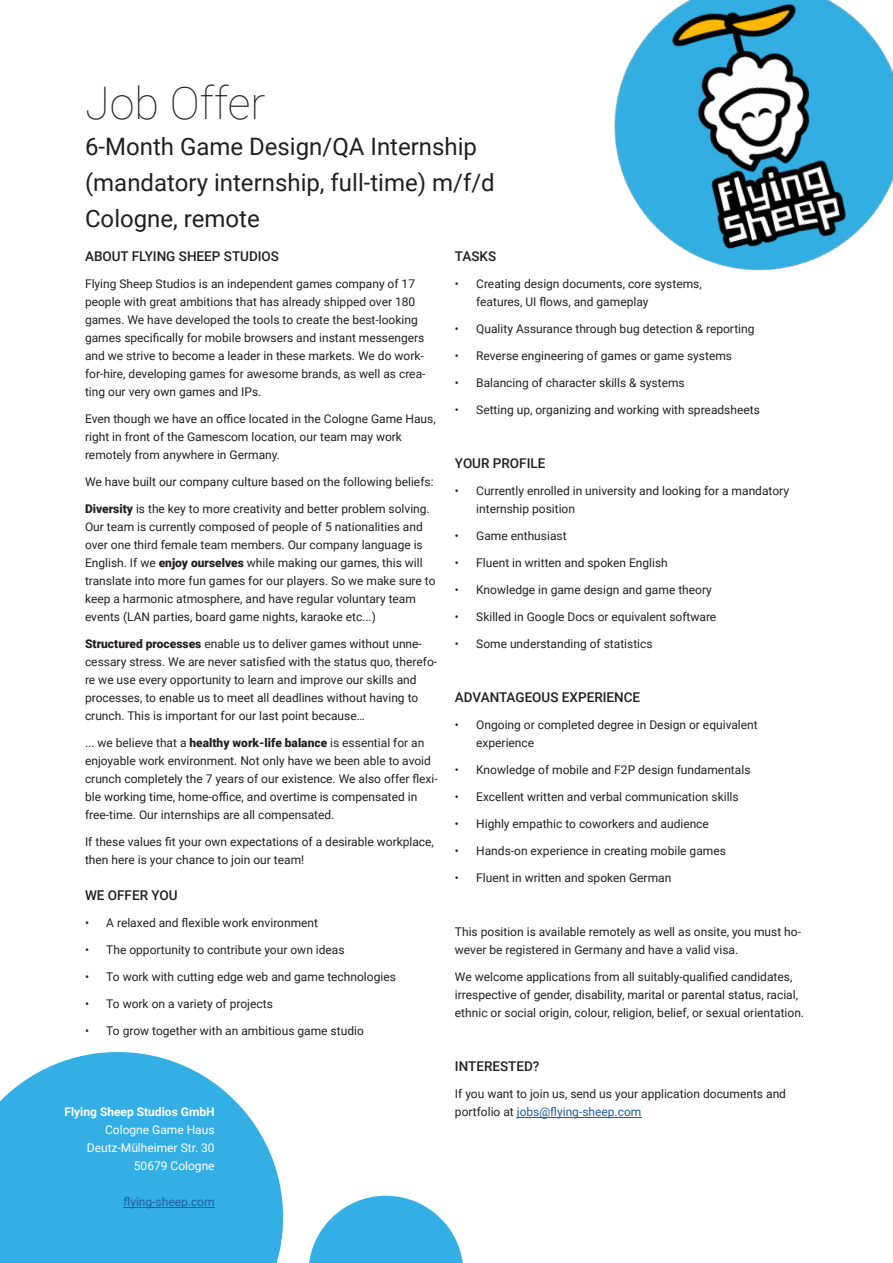
<style>
.page{position:relative;width:893px;height:1263px;background:#fff}
.page>*{position:absolute;margin:0;border:0;box-sizing:border-box;transform-origin:0 0}
.t1{font:100 45px "Roboto";color:#231f20}
.t2{font:24px/36px "Roboto";color:#231f20}
.t3{font:500 13.5px "Roboto";color:#231f20}
.t4{font:12px/18px "Roboto";color:#231f20}
.t5{font:12px/18px "Roboto";color:#fff;text-align:right}
.t6{font:700 12px "Roboto";color:#fff}
.t7{font:12px "Roboto";color:#205e9e}
.s1{font-weight:900}
.s2{color:#205e9e}
</style>
<div class="page">
<img style="left:614px;top:0;width:279px;height:271px">
<svg style="left:0;top:1052px;width:283px;height:211px;background:#4db9e8"></svg>
<svg style="left:309px;top:1196px;width:154px;height:67px"></svg>
<hr style="left:124px;top:1207px;width:91px;height:1px;background:#205e9e">
<hr style="left:517px;top:1117px;width:124px;height:1px;background:#205e9e">
<h1 class="t1" style="left:85px;top:85px;width:182px">Job Offer</h1>
<h2 class="t2" style="left:85px;top:131px;width:411px">6-Month Game Design/QA Internship (mandatory internship, full-time) m/f/d<br>Cologne, remote</h2>
<p class="t3" style="left:455px;top:251px;width:43px">TASKS</p>
<p class="t4" style="left:476px;top:276px;width:227px;text-indent:-21px">• Creating design documents, core systems, features, UI flows, and gameplay</p>
<p class="t4" style="left:455px;top:321px;width:301px">• Quality Assurance through bug detection &amp; reporting</p>
<p class="t4" style="left:455px;top:348px;width:279px">• Reverse engineering of games or game systems</p>
<p class="t4" style="left:455px;top:375px;width:231px">• Balancing of character skills &amp; systems</p>
<p class="t4" style="left:455px;top:402px;width:306px">• Setting up, organizing and working with spreadsheets</p>
<p class="t3" style="left:85px;top:251px;width:196px">ABOUT FLYING SHEEP STUDIOS</p>
<p class="t4" style="left:85px;top:276px;width:342px">Flying Sheep Studios is an independent games company of 17 people with great ambitions that has already shipped over 180 games. We have developed the tools to create the best-looking games specifically for mobile browsers and instant messengers and we strive to become a leader in these markets. We do work&shy;for-hire, developing games for awesome brands, as well as crea‐ ting our very own games and IPs.</p>
<p class="t4" style="left:85px;top:411px;width:352px">Even though we have an office located in the Cologne Game Haus, right in front of the Gamescom location, our team may work remotely from anywhere in Germany.</p>
<p class="t4" style="left:85px;top:474px;width:350px">We have built our company culture based on the following beliefs:</p>
<p class="t4" style="left:85px;top:501px;width:352px"><span class="s1">Diversity</span> is the key to more creativity and better problem solving.<br>Our team is currently composed of people of 5 nationalities and over one third female team members. Our company language is English. If we <span class="s1">enjoy ourselves</span> while making our games, this will translate into more fun games for our players. So we make sure to keep a harmonic atmosphere, and have regular voluntary team events (LAN parties, board game nights, karaoke etc...)</p>
<p class="t4" style="left:85px;top:636px;width:354px"><span class="s1">Structured processes</span> enable us to deliver games without unne‐ cessary stress. We are never satisfied with the status quo, therefo‐ re we use every opportunity to learn and improve our skills and processes, to enable us to meet all deadlines without having to crunch. This is important for our last point because…</p>
<p class="t4" style="left:85px;top:735px;width:354px">... we believe that a <span class="s1">healthy work-life balance</span> is essential for an enjoyable work environment. Not only have we been able to avoid crunch completely the 7 years of our existence. We also offer flexi‐ ble working time, home-office, and overtime is compensated in free-time. Our internships are all compensated.</p>
<p class="t4" style="left:85px;top:834px;width:350px">If these values fit your own expectations of a desirable workplace, then here is your chance to join our team!</p>
<p class="t3" style="left:455px;top:458px;width:92px">YOUR PROFILE</p>
<p class="t4" style="left:476px;top:483px;width:314px;text-indent:-21px">• Currently enrolled in university and looking for a mandatory internship position</p>
<p class="t4" style="left:455px;top:528px;width:113px">• Game enthusiast</p>
<p class="t4" style="left:455px;top:555px;width:214px">• Fluent in written and spoken English</p>
<p class="t4" style="left:455px;top:582px;width:258px">• Knowledge in game design and game theory</p>
<p class="t4" style="left:455px;top:609px;width:263px">• Skilled in Google Docs or equivalent software</p>
<p class="t4" style="left:455px;top:636px;width:199px">• Some understanding of statistics</p>
<p class="t3" style="left:455px;top:692px;width:187px">ADVANTAGEOUS EXPERIENCE</p>
<p class="t4" style="left:476px;top:717px;width:283px;text-indent:-21px">• Ongoing or completed degree in Design or equivalent experience</p>
<p class="t4" style="left:455px;top:762px;width:297px">• Knowledge of mobile and F2P design fundamentals</p>
<p class="t4" style="left:455px;top:789px;width:285px">• Excellent written and verbal communication skills</p>
<p class="t4" style="left:455px;top:816px;width:255px">• Highly empathic to coworkers and audience</p>
<p class="t4" style="left:455px;top:843px;width:272px">• Hands-on experience in creating mobile games</p>
<p class="t4" style="left:455px;top:870px;width:218px">• Fluent in written and spoken German</p>
<p class="t3" style="left:85px;top:890px;width:94px">WE OFFER YOU</p>
<p class="t4" style="left:85px;top:915px;width:235px">• A relaxed and flexible work environment</p>
<p class="t4" style="left:85px;top:942px;width:261px">• The opportunity to contribute your own ideas</p>
<p class="t4" style="left:85px;top:969px;width:312px">• To work with cutting edge web and game technologies</p>
<p class="t4" style="left:85px;top:996px;width:189px">• To work on a variety of projects</p>
<p class="t4" style="left:85px;top:1023px;width:280px">• To grow together with an ambitious game studio</p>
<p class="t6" style="left:64px;top:1107px;width:152px">Flying Sheep Studios GmbH</p>
<p class="t5" style="left:87px;top:1122px;width:129px">Cologne Game Haus<br>Deutz-Mülheimer Str. 30<br>50679 Cologne</p>
<p class="t7" style="left:124px;top:1197px;width:93px">flying-sheep.com</p>
<p class="t4" style="left:455px;top:924px;width:348px">This position is available remotely as well as onsite, you must ho‐ wever be registered in Germany and have a valid visa.</p>
<p class="t4" style="left:455px;top:969px;width:351px">We welcome applications from all suitably-qualified candidates, irrespective of gender, disability, marital or parental status, racial, ethnic or social origin, colour, religion, belief, or sexual orientation.</p>
<p class="t3" style="left:455px;top:1061px;width:86px">INTERESTED?</p>
<p class="t4" style="left:455px;top:1086px;width:333px">If you want to join us, send us your application documents and portfolio at <span class="s2">jobs@flying-sheep.com</span></p>
</div>
